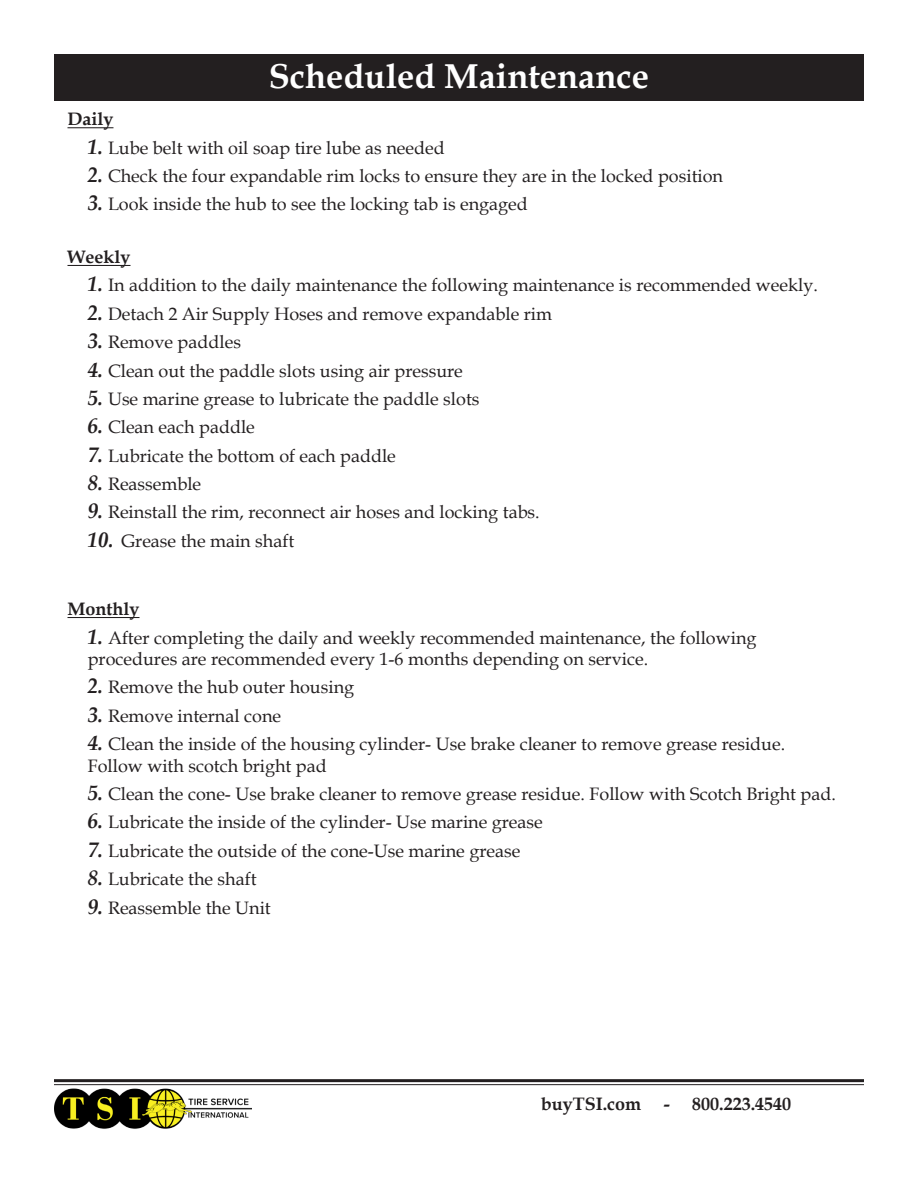
<style>
.page{position:relative;width:918px;height:1188px;background:#fff}
.page>*{position:absolute;margin:0;border:0;box-sizing:border-box;transform-origin:0 0}
.t1{font:700 34.5px "Book Antiqua";color:#fff}
.t2{font:18px/21.6px "Book Antiqua";color:#231f20}
.TSI_Manual_List{font:700 18px "Book Antiqua";color:#231f20}
.s1{font-weight:700;font-style:italic;font-size:21px}
</style>
<div class="page">
<hr style="left:54px;top:1079px;width:810px;height:3px;background:#231f20">
<hr style="left:54px;top:1084px;width:810px;height:1px;background:#231f20">
<img style="left:54px;top:1084px;width:198px;height:45px">
<div style="left:54px;top:54px;width:810px;height:46px;background:#231f20"></div>
<hr style="left:68px;top:127px;width:45px;height:1px;background:#231f20">
<hr style="left:68px;top:265px;width:62px;height:1px;background:#231f20">
<hr style="left:68px;top:617px;width:72px;height:1px;background:#231f20">
<p class="t1" style="left:269px;top:53px;width:382px">Scheduled Maintenance</p>
<p class="TSI_Manual_List" style="left:68px;top:107px;width:47px">Daily</p>
<p class="t2" style="left:88px;top:136px;width:359px"><span class="s1">1.</span> Lube belt with oil soap tire lube as needed</p>
<p class="t2" style="left:88px;top:165px;width:637px"><span class="s1">2.</span> Check the four expandable rim locks to ensure they are in the locked position</p>
<p class="t2" style="left:88px;top:193px;width:442px"><span class="s1">3.</span> Look inside the hub to see the locking tab is engaged</p>
<p class="TSI_Manual_List" style="left:68px;top:245px;width:64px">Weekly</p>
<p class="t2" style="left:88px;top:274px;width:732px"><span class="s1">1.</span> In addition to the daily maintenance the following maintenance is recommended weekly.</p>
<p class="t2" style="left:88px;top:302px;width:466px"><span class="s1">2.</span> Detach 2 Air Supply Hoses and remove expandable rim</p>
<p class="t2" style="left:88px;top:331px;width:155px"><span class="s1">3.</span> Remove paddles</p>
<p class="t2" style="left:88px;top:359px;width:377px"><span class="s1">4.</span> Clean out the paddle slots using air pressure</p>
<p class="t2" style="left:88px;top:388px;width:393px"><span class="s1">5.</span> Use marine grease to lubricate the paddle slots</p>
<p class="t2" style="left:88px;top:416px;width:169px"><span class="s1">6.</span> Clean each paddle</p>
<p class="t2" style="left:88px;top:444px;width:310px"><span class="s1">7.</span> Lubricate the bottom of each paddle</p>
<p class="t2" style="left:88px;top:473px;width:115px"><span class="s1">8.</span> Reassemble</p>
<p class="t2" style="left:88px;top:501px;width:454px"><span class="s1">9.</span> Reinstall the rim, reconnect air hoses and locking tabs.</p>
<p class="t2" style="left:88px;top:529px;width:208px"><span class="s1">10.</span> Grease the main shaft</p>
<p class="TSI_Manual_List" style="left:68px;top:597px;width:74px">Monthly</p>
<p class="t2" style="left:88px;top:626px;width:670px"><span class="s1">1.</span> After completing the daily and weekly recommended maintenance, the following procedures are recommended every 1-6 months depending on service.</p>
<p class="t2" style="left:88px;top:676px;width:268px"><span class="s1">2.</span> Remove the hub outer housing</p>
<p class="t2" style="left:88px;top:704px;width:195px"><span class="s1">3.</span> Remove internal cone</p>
<p class="t2" style="left:88px;top:733px;width:699px"><span class="s1">4.</span> Clean the inside of the housing cylinder- Use brake cleaner to remove grease residue.<br>Follow with scotch bright pad</p>
<p class="t2" style="left:88px;top:783px;width:750px"><span class="s1">5.</span> Clean the cone- Use brake cleaner to remove grease residue. Follow with Scotch Bright pad.</p>
<p class="t2" style="left:88px;top:811px;width:457px"><span class="s1">6.</span> Lubricate the inside of the cylinder- Use marine grease</p>
<p class="t2" style="left:88px;top:839px;width:434px"><span class="s1">7.</span> Lubricate the outside of the cone-Use marine grease</p>
<p class="t2" style="left:88px;top:868px;width:170px"><span class="s1">8.</span> Lubricate the shaft</p>
<p class="t2" style="left:88px;top:896px;width:185px"><span class="s1">9.</span> Reassemble the Unit</p>
<p class="TSI_Manual_List" style="left:541px;top:1092px;width:131px">buyTSI.com -</p>
<p class="TSI_Manual_List" style="left:692px;top:1092px;width:100px">800.223.4540</p>
</div>
